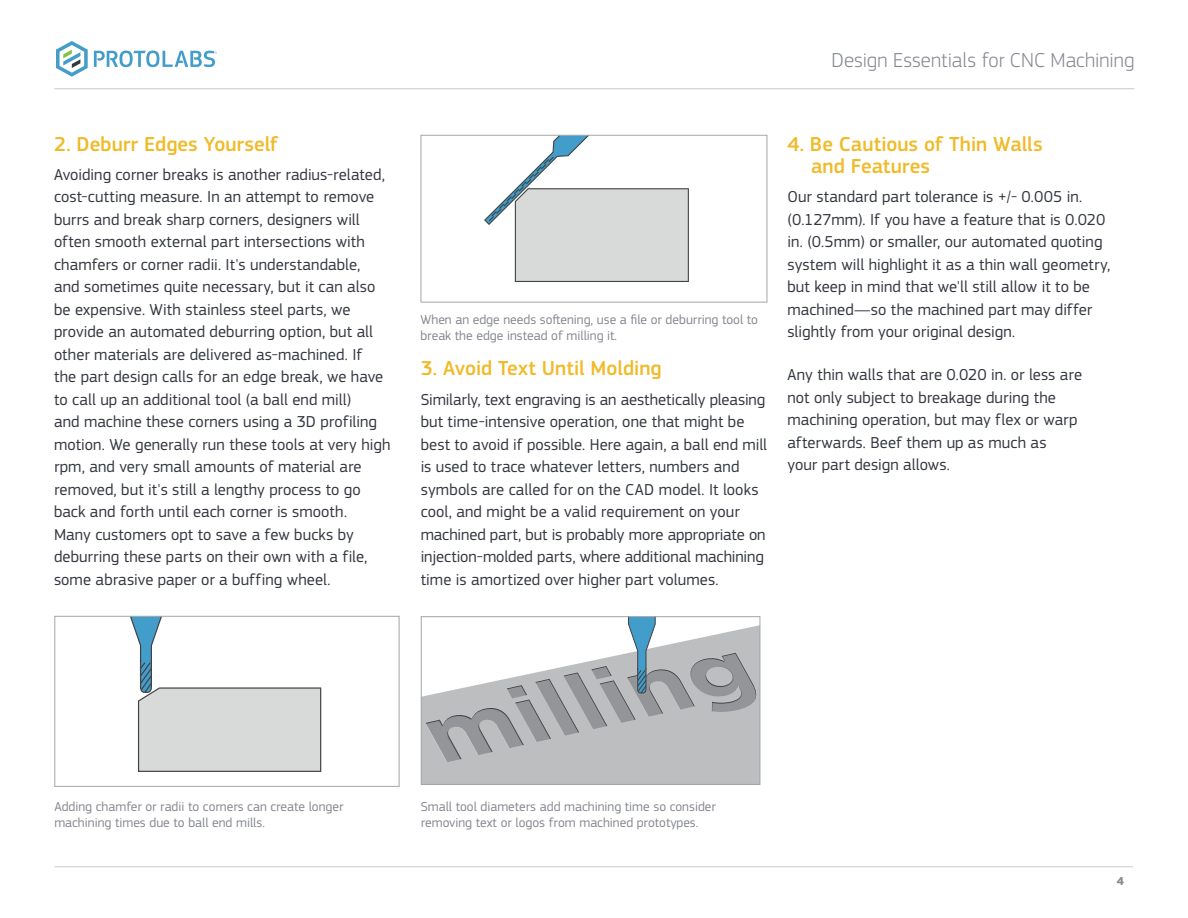
<style>
.page{position:relative;width:1188px;height:918px;background:#fff}
.page>*{position:absolute;margin:0;border:0;box-sizing:border-box;transform-origin:0 0}
.t1{font:500 21px/22.5px "PF Square Sans Pro";color:#f0ba28}
.t2{font:300 21px "PF Square Sans Pro";color:#868891}
.t3{font:16.5px/22.5px "PF Square Sans Pro";letter-spacing:.005em;color:#343741}
.t4{font:13.5px/16.2px "PF Square Sans Pro";color:#868891}
.t5{font:700 12px "PF Square Sans Pro";color:#868891}
</style>
<div class="page">
<hr style="left:54px;top:866px;width:1079px;height:1px;background:#cdcdce">
<hr style="left:54px;top:88px;width:1080px;height:1px;background:#c7c8c7">
<svg style="left:94px;top:51px;width:123px;height:16px"></svg>
<svg style="left:56px;top:41px;width:32px;height:36px"></svg>
<svg style="left:130px;top:618px;width:191px;height:154px"></svg>
<div style="left:54px;top:616px;width:345px;height:171px;border:1px solid #a3a6a9"></div>
<div style="left:423px;top:625px;width:335px;height:158px;background:#bcbec0"></div>
<svg style="left:425px;top:618px;width:332px;height:145px"></svg>
<div style="left:421px;top:616px;width:339px;height:169px;border:1px solid #a3a6a9"></div>
<svg style="left:484px;top:137px;width:205px;height:145px"></svg>
<div style="left:421px;top:135px;width:346px;height:168px;border:1px solid #a3a6a9"></div>
<p class="t1" style="left:54px;top:133px;width:226px">2. Deburr Edges Yourself</p>
<p class="t3" style="left:54px;top:163px;width:338px">Avoiding corner breaks is another radius-related, cost-cutting measure. In an attempt to remove burrs and break sharp corners, designers will often smooth external part intersections with chamfers or corner radii. It's understandable,<br>and sometimes quite necessary, but it can also be expensive. With stainless steel parts, we provide an automated deburring option, but all other materials are delivered as-machined. If<br>the part design calls for an edge break, we have to call up an additional tool (a ball end mill)<br>and machine these corners using a 3D profiling motion. We generally run these tools at very high rpm, and very small amounts of material are removed, but it's still a lengthy process to go back and forth until each corner is smooth.<br>Many customers opt to save a few bucks by deburring these parts on their own with a file, some abrasive paper or a buffing wheel.</p>
<p class="t2" style="left:831px;top:48px;width:304px">Design Essentials for CNC Machining</p>
<p class="t4" style="left:420px;top:311px;width:339px">When an edge needs softening, use a file or deburring tool to break the edge instead of milling it.</p>
<p class="t1" style="left:421px;top:358px;width:242px">3. Avoid Text Until Molding</p>
<p class="t3" style="left:421px;top:388px;width:348px">Similarly, text engraving is an aesthetically pleasing but time-intensive operation, one that might be best to avoid if possible. Here again, a ball end mill is used to trace whatever letters, numbers and symbols are called for on the CAD model. It looks cool, and might be a valid requirement on your machined part, but is probably more appropriate on injection-molded parts, where additional machining time is amortized over higher part volumes.</p>
<p class="t1" style="left:811px;top:133px;width:233px;text-indent:-24px">4. Be Cautious of Thin Walls and Features</p>
<p class="t3" style="left:788px;top:186px;width:324px">Our standard part tolerance is +/- 0.005 in. (0.127mm). If you have a feature that is 0.020 in. (0.5mm) or smaller, our automated quoting system will highlight it as a thin wall geometry, but keep in mind that we'll still allow it to be machined—so the machined part may differ slightly from your original design.</p>
<p class="t3" style="left:788px;top:364px;width:296px">Any thin walls that are 0.020 in. or less are not only subject to breakage during the machining operation, but may flex or warp afterwards. Beef them up as much as<br>your part design allows.</p>
<p class="t4" style="left:54px;top:798px;width:291px">Adding chamfer or radii to corners can create longer machining times due to ball end mills.</p>
<p class="t4" style="left:421px;top:798px;width:297px">Small tool diameters add machining time so consider removing text or logos from machined prototypes.</p>
<p class="t5" style="left:1117px;top:874px;width:9px">4</p>
</div>
